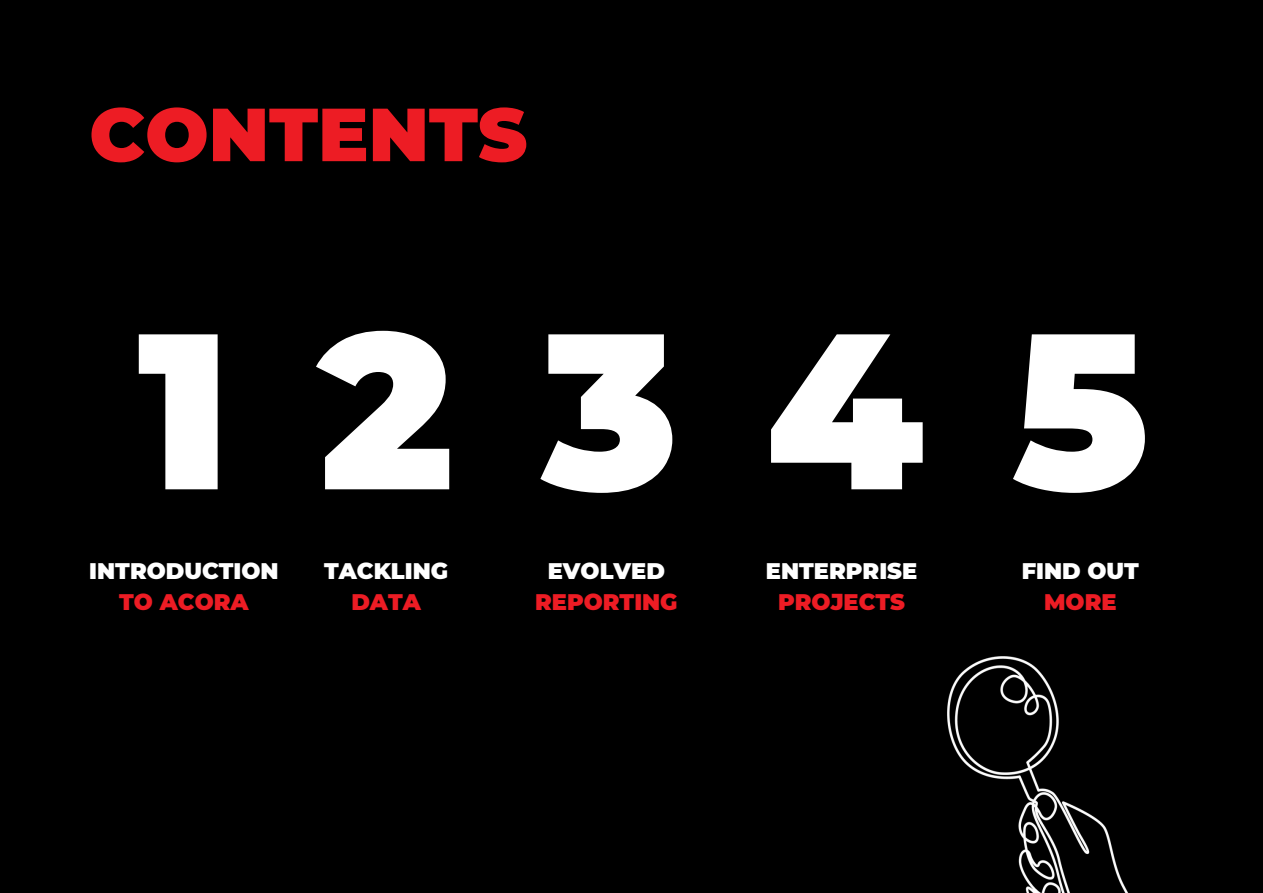
<style>
.page{position:relative;width:1263px;height:893px;background:#000}
.page>*{position:absolute;margin:0;border:0;box-sizing:border-box;transform-origin:0 0}
.t1{font:900 221.25px "Montserrat";letter-spacing:.4em;color:#fff}
.t2{font:900 75px "Montserrat";color:#ed1c24}
.t3{font:900 22.5px "Montserrat";color:#fff}
.t4{font:900 22.5px "Montserrat";color:#ed1c24}
</style>
<div class="page">
<img style="left:947px;top:657px;width:182px;height:236px">
<h2 class="t2" style="left:89px;top:89px;width:439px">CONTENTS</h2>
<h1 class="t1" style="left:138px;top:275px;width:1013px">12345</h1>
<p class="t3" style="left:89px;top:557px;width:191px">INTRODUCTION</p>
<p class="t4" style="left:119px;top:588px;width:131px">TO ACORA</p>
<p class="t3" style="left:324px;top:557px;width:125px">TACKLING</p>
<p class="t4" style="left:351px;top:588px;width:71px">DATA</p>
<p class="t3" style="left:548px;top:557px;width:119px">EVOLVED</p>
<p class="t4" style="left:535px;top:588px;width:144px">REPORTING</p>
<p class="t3" style="left:766px;top:557px;width:153px">ENTERPRISE</p>
<p class="t4" style="left:778px;top:588px;width:128px">PROJECTS</p>
<p class="t3" style="left:1022px;top:557px;width:119px">FIND OUT</p>
<p class="t4" style="left:1044px;top:588px;width:74px">MORE</p>
</div>
